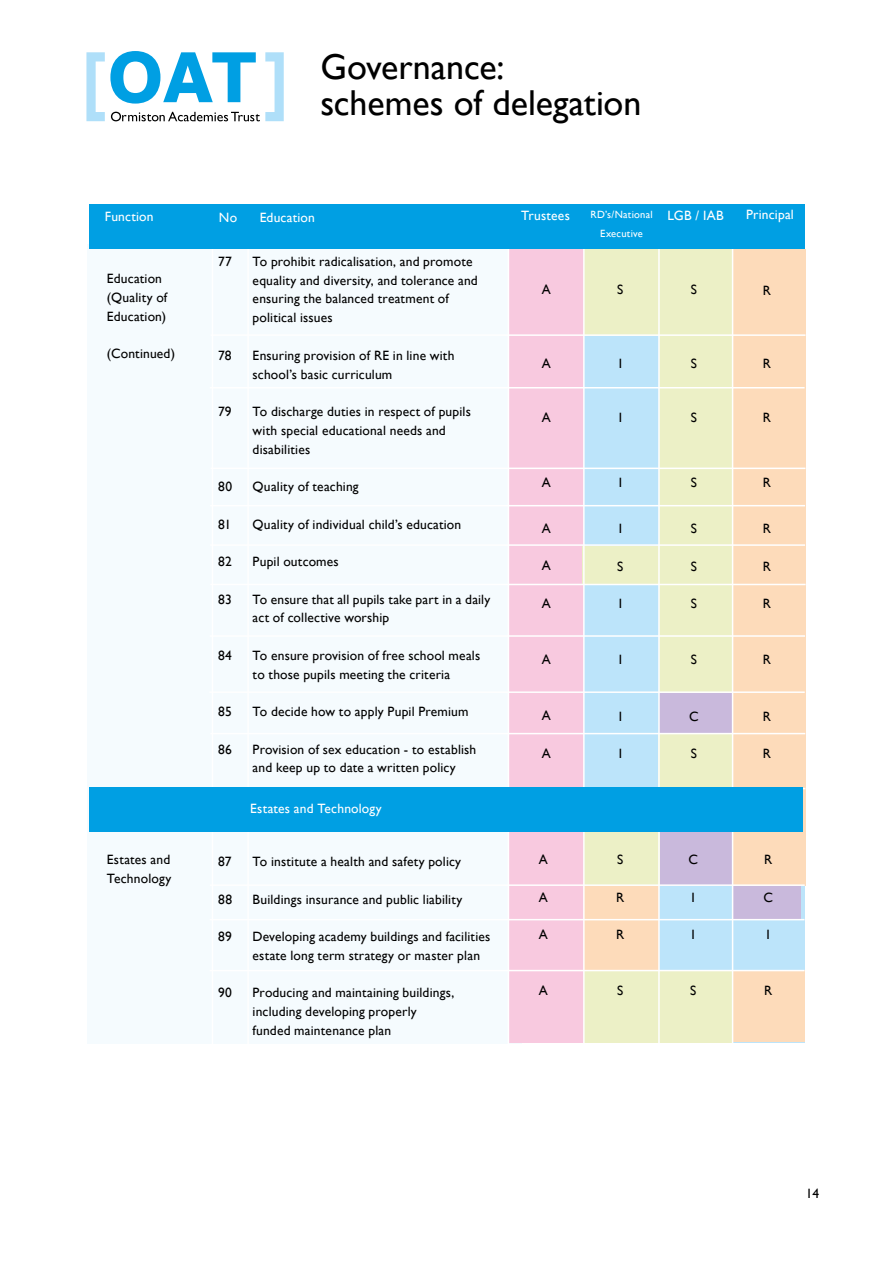
<style>
.page{position:relative;width:893px;height:1263px;background:#fff}
.page>*{position:absolute;margin:0;border:0;box-sizing:border-box;transform-origin:0 0}
.t1{font:36px/36px "Gill Sans";color:#000}
.t2{font:13.5px/18.8px "Gill Sans";letter-spacing:.01em;color:#000}
.t3{font:13.5px "Gill Sans";letter-spacing:.015em;color:#fff}
.t4{font:10.5px/18.8px "Gill Sans";letter-spacing:.025em;color:#fff;text-align:center}
</style>
<div class="page">
<svg style="left:86px;top:51px;width:198px;height:70px"></svg>
<div style="left:87px;top:244px;width:434px;height:799px;background:#f5fbfe"></div>
<div style="left:508px;top:226px;width:297px;height:817px;background:#bce4fa"></div>
<div style="left:508px;top:228px;width:76px;height:814px;background:#f8c9df"></div>
<div style="left:733px;top:886px;width:68px;height:33px;background:#c9b9dc"></div>
<div style="left:658px;top:825px;width:75px;height:61px;background:#c9b9dc"></div>
<div style="left:660px;top:693px;width:72px;height:41px;background:#c9b9dc"></div>
<div style="left:659px;top:247px;width:74px;height:446px;background:#ecf0c6"></div>
<div style="left:584px;top:247px;width:74px;height:89px;background:#ecf0c6"></div>
<div style="left:658px;top:734px;width:75px;height:53px;background:#ecf0c6"></div>
<div style="left:582px;top:546px;width:77px;height:38px;background:#ecf0c6"></div>
<div style="left:585px;top:970px;width:148px;height:73px;background:#ecf0c6"></div>
<div style="left:584px;top:830px;width:76px;height:55px;background:#ecf0c6"></div>
<div style="left:733px;top:249px;width:72px;height:637px;background:#fddbba"></div>
<div style="left:733px;top:970px;width:71px;height:72px;background:#fddbba"></div>
<div style="left:585px;top:886px;width:74px;height:84px;background:#fddbba"></div>
<hr style="left:583px;top:195px;width:2px;height:850px;background:#fff">
<hr style="left:508px;top:195px;width:1px;height:850px;background:#fff">
<hr style="left:658px;top:195px;width:2px;height:850px;background:#fff">
<hr style="left:732px;top:196px;width:1px;height:849px;background:#fff">
<hr style="left:247px;top:196px;width:2px;height:849px;background:#fff">
<hr style="left:212px;top:196px;width:1px;height:851px;background:#fff">
<hr style="left:211px;top:334px;width:594px;height:2px;background:#fff">
<hr style="left:210px;top:387px;width:595px;height:1px;background:#fff">
<hr style="left:210px;top:544px;width:595px;height:2px;background:#fff">
<hr style="left:210px;top:505px;width:595px;height:1px;background:#fff">
<hr style="left:211px;top:468px;width:594px;height:1px;background:#fff">
<hr style="left:210px;top:635px;width:595px;height:2px;background:#fff">
<hr style="left:209px;top:691px;width:596px;height:2px;background:#fff">
<hr style="left:210px;top:584px;width:596px;height:1px;background:#fff">
<hr style="left:210px;top:733px;width:595px;height:1px;background:#fff">
<hr style="left:210px;top:970px;width:594px;height:1px;background:#fff">
<hr style="left:210px;top:919px;width:594px;height:1px;background:#fff">
<hr style="left:210px;top:884px;width:595px;height:2px;background:#fff">
<hr style="left:210px;top:788px;width:595px;height:1px;background:#fff">
<div style="left:89px;top:204px;width:716px;height:45px;background:#009fe3"></div>
<div style="left:89px;top:787px;width:714px;height:45px;background:#009fe3"></div>
<h1 class="t1" style="left:320px;top:48px;width:322px">Governance:<br>schemes of delegation</h1>
<p class="t3" style="left:105px;top:209px;width:50px">Function</p>
<p class="t3" style="left:521px;top:208px;width:50px">Trustees</p>
<p class="t3" style="left:667px;top:208px;width:58px">LGB / IAB</p>
<p class="t3" style="left:746px;top:207px;width:49px">Principal</p>
<p class="t3" style="left:219px;top:210px;width:20px">No</p>
<p class="t4" style="left:590px;top:205px;width:64px">RD’s/National<br>Executive</p>
<p class="t3" style="left:260px;top:209px;width:57px">Education</p>
<p class="t2" style="left:107px;top:269px;width:62px">Education (Quality of<br>Education)</p>
<p class="t2" style="left:107px;top:344px;width:70px">(Continued)</p>
<p class="t2" style="left:107px;top:850px;width:66px">Estates and<br>Technology</p>
<p class="t2" style="left:218px;top:252px;width:15px">77</p>
<p class="t2" style="left:253px;top:252px;width:227px">To prohibit radicalisation, and promote equality and diversity, and tolerance and ensuring the balanced treatment of political issues</p>
<p class="t2" style="left:218px;top:346px;width:15px">78</p>
<p class="t2" style="left:253px;top:346px;width:203px">Ensuring provision of RE in line with school’s basic curriculum</p>
<p class="t2" style="left:218px;top:402px;width:15px">79</p>
<p class="t2" style="left:253px;top:402px;width:220px">To discharge duties in respect of pupils with special educational needs and disabilities</p>
<p class="t2" style="left:218px;top:477px;width:16px">80</p>
<p class="t2" style="left:253px;top:477px;width:108px">Quality of teaching</p>
<p class="t2" style="left:218px;top:514px;width:15px">81</p>
<p class="t2" style="left:253px;top:514px;width:210px">Quality of individual child’s education</p>
<p class="t2" style="left:218px;top:552px;width:15px">82</p>
<p class="t2" style="left:253px;top:552px;width:88px">Pupil outcomes</p>
<p class="t2" style="left:218px;top:589px;width:15px">83</p>
<p class="t2" style="left:253px;top:589px;width:239px">To ensure that all pupils take part in a daily act of collective worship</p>
<p class="t2" style="left:218px;top:646px;width:15px">84</p>
<p class="t2" style="left:253px;top:646px;width:229px">To ensure provision of free school meals to those pupils meeting the criteria</p>
<p class="t2" style="left:218px;top:702px;width:15px">85</p>
<p class="t2" style="left:253px;top:702px;width:217px">To decide how to apply Pupil Premium</p>
<p class="t2" style="left:218px;top:739px;width:15px">86</p>
<p class="t2" style="left:253px;top:739px;width:225px">Provision of sex education - to establish and keep up to date a written policy</p>
<p class="t3" style="left:250px;top:800px;width:133px">Estates and Technology</p>
<p class="t2" style="left:218px;top:852px;width:15px">87</p>
<p class="t2" style="left:253px;top:852px;width:210px">To institute a health and safety policy</p>
<p class="t2" style="left:218px;top:889px;width:16px">88</p>
<p class="t2" style="left:253px;top:889px;width:211px">Buildings insurance and public liability</p>
<p class="t2" style="left:218px;top:927px;width:15px">89</p>
<p class="t2" style="left:253px;top:927px;width:239px">Developing academy buildings and facilities estate long term strategy or master plan</p>
<p class="t2" style="left:218px;top:983px;width:15px">90</p>
<p class="t2" style="left:253px;top:983px;width:203px">Producing and maintaining buildings, including developing properly funded maintenance plan</p>
<p class="t2" style="left:542px;top:280px;width:11px">A</p>
<p class="t2" style="left:542px;top:354px;width:11px">A</p>
<p class="t2" style="left:542px;top:408px;width:11px">A</p>
<p class="t2" style="left:542px;top:473px;width:11px">A</p>
<p class="t2" style="left:542px;top:519px;width:11px">A</p>
<p class="t2" style="left:542px;top:556px;width:11px">A</p>
<p class="t2" style="left:542px;top:594px;width:11px">A</p>
<p class="t2" style="left:542px;top:650px;width:11px">A</p>
<p class="t2" style="left:542px;top:706px;width:11px">A</p>
<p class="t2" style="left:542px;top:744px;width:11px">A</p>
<p class="t2" style="left:539px;top:850px;width:11px">A</p>
<p class="t2" style="left:539px;top:887px;width:11px">A</p>
<p class="t2" style="left:539px;top:925px;width:11px">A</p>
<p class="t2" style="left:539px;top:981px;width:11px">A</p>
<p class="t2" style="left:617px;top:280px;width:8px">S</p>
<p class="t2" style="left:691px;top:280px;width:8px">S</p>
<p class="t2" style="left:763px;top:280px;width:10px">R</p>
<p class="t2" style="left:619px;top:354px;width:5px">I</p>
<p class="t2" style="left:691px;top:354px;width:8px">S</p>
<p class="t2" style="left:763px;top:354px;width:10px">R</p>
<p class="t2" style="left:619px;top:408px;width:5px">I</p>
<p class="t2" style="left:691px;top:408px;width:8px">S</p>
<p class="t2" style="left:763px;top:408px;width:10px">R</p>
<p class="t2" style="left:619px;top:473px;width:5px">I</p>
<p class="t2" style="left:619px;top:519px;width:5px">I</p>
<p class="t2" style="left:617px;top:556px;width:8px">S</p>
<p class="t2" style="left:619px;top:594px;width:5px">I</p>
<p class="t2" style="left:691px;top:473px;width:8px">S</p>
<p class="t2" style="left:691px;top:519px;width:8px">S</p>
<p class="t2" style="left:691px;top:556px;width:8px">S</p>
<p class="t2" style="left:691px;top:594px;width:8px">S</p>
<p class="t2" style="left:763px;top:473px;width:10px">R</p>
<p class="t2" style="left:763px;top:519px;width:10px">R</p>
<p class="t2" style="left:763px;top:556px;width:10px">R</p>
<p class="t2" style="left:763px;top:594px;width:10px">R</p>
<p class="t2" style="left:619px;top:650px;width:5px">I</p>
<p class="t2" style="left:691px;top:650px;width:8px">S</p>
<p class="t2" style="left:763px;top:650px;width:10px">R</p>
<p class="t2" style="left:619px;top:706px;width:5px">I</p>
<p class="t2" style="left:619px;top:744px;width:5px">I</p>
<p class="t2" style="left:689px;top:706px;width:11px">C</p>
<p class="t2" style="left:691px;top:744px;width:8px">S</p>
<p class="t2" style="left:763px;top:706px;width:10px">R</p>
<p class="t2" style="left:763px;top:744px;width:10px">R</p>
<p class="t2" style="left:617px;top:850px;width:8px">S</p>
<p class="t2" style="left:616px;top:887px;width:10px">R</p>
<p class="t2" style="left:616px;top:925px;width:10px">R</p>
<p class="t2" style="left:688px;top:850px;width:11px">C</p>
<p class="t2" style="left:692px;top:887px;width:5px">I</p>
<p class="t2" style="left:692px;top:925px;width:5px">I</p>
<p class="t2" style="left:764px;top:850px;width:10px">R</p>
<p class="t2" style="left:763px;top:887px;width:11px">C</p>
<p class="t2" style="left:766px;top:925px;width:5px">I</p>
<p class="t2" style="left:617px;top:981px;width:8px">S</p>
<p class="t2" style="left:690px;top:981px;width:8px">S</p>
<p class="t2" style="left:764px;top:981px;width:10px">R</p>
<p class="t2" style="left:806px;top:1184px;width:15px">14</p>
</div>
